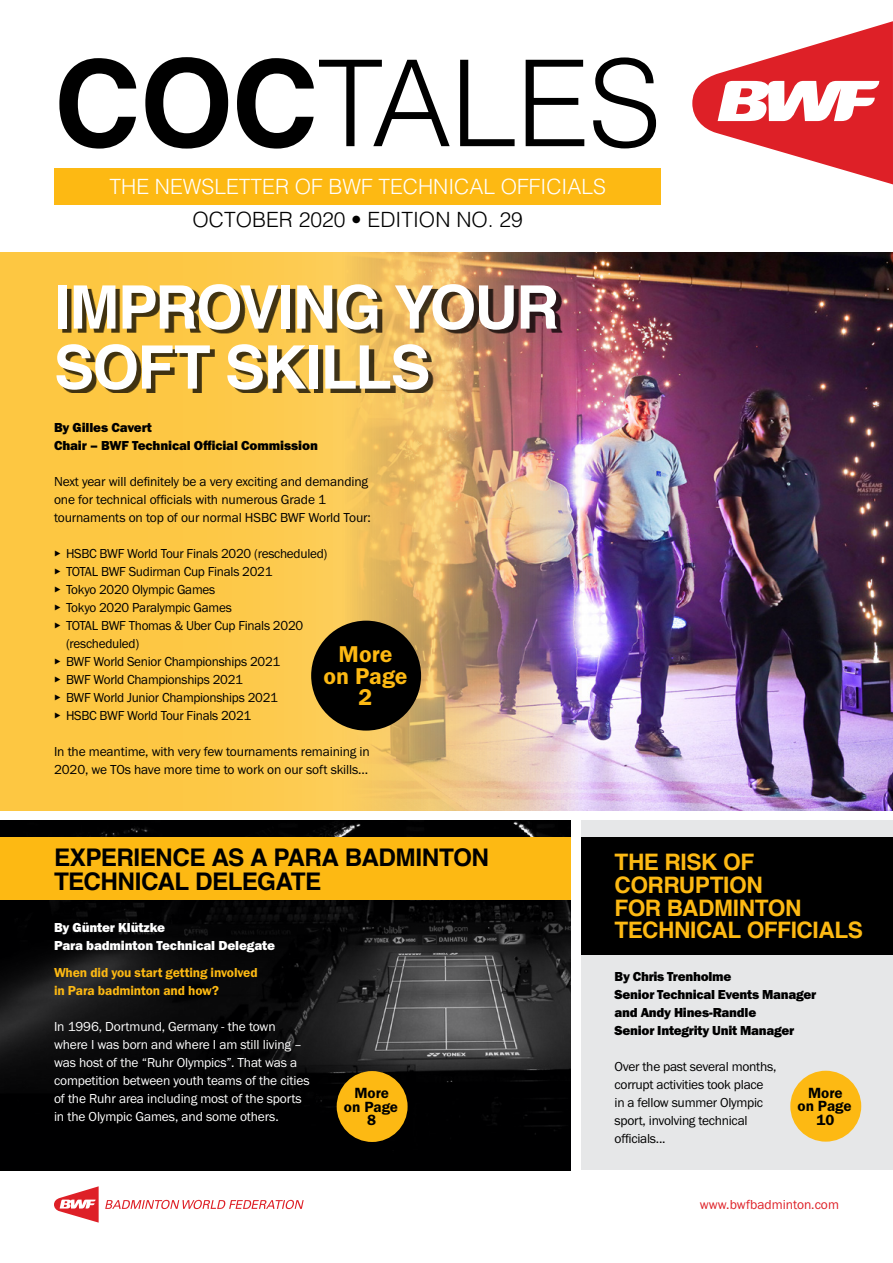
<style>
.page{position:relative;width:893px;height:1263px;background:#fff}
.page>*{position:absolute;margin:0;border:0;box-sizing:border-box;transform-origin:0 0}
.t1{font:300 120px "Helvetica";letter-spacing:-.01em;color:#000}
.t2{font:700 60px/60px "Helvetica";letter-spacing:-.025em;color:#fff}
.t3{font:700 24.3px/24.3px "Helvetica";letter-spacing:-.025em;color:#000}
.t4{font:23.7px/21px "Franklin Gothic URW Dem";color:#fdb913;text-align:center}
.t5{font:700 22.65px/22.6px "Helvetica";letter-spacing:-.02em;color:#fdb913}
.t6{font:300 21px "Helvetica";color:#fff}
.t7{font:300 21px "Helvetica";color:#000}
.t8{font:15.3px/13.6px "Franklin Gothic URW Dem";color:#000;text-align:center}
.t9{font:13.5px/18px "Franklin Gothic URW Boo";letter-spacing:-.02em;color:#000}
.t10{font:13.5px/18px "Franklin Gothic URW Boo";letter-spacing:-.01em;color:#fff}
.t11{font:13.5px/18px "Franklin Gothic URW Hea";letter-spacing:-.02em;color:#000}
.t12{font:13.5px/18px "Franklin Gothic URW Dem";letter-spacing:-.01em;color:#fdb913}
.t13{font:13.5px/18px "Franklin Gothic URW Hea";letter-spacing:-.01em;color:#fff}
.t14{font:13.5px "Franklin Gothic URW Boo";color:#de2027}
.s1{font-weight:700}
.s2{font-family:"Franklin Gothic URW Hea"}
</style>
<div class="page">
<img style="left:0;top:820px;width:570px;height:350px">
<div style="left:0;top:252px;width:893px;height:558px;background:#fdc743"></div>
<img style="left:274px;top:252px;width:619px;height:558px">
<svg style="left:692px;top:21px;width:201px;height:163px"></svg>
<div style="left:54px;top:168px;width:607px;height:37px;background:#fdb913"></div>
<div style="left:61px;top:287px;width:501px;height:106px;background:#000;opacity:.75"></div>
<div style="left:0;top:838px;width:570px;height:62px;background:#fdb913"></div>
<div style="left:337px;top:1071px;width:71px;height:71px;background:#fdb913;border-radius:50%"></div>
<div style="left:582px;top:820px;width:311px;height:350px;background:#e6e7e8"></div>
<div style="left:582px;top:837px;width:311px;height:117px;background:#000"></div>
<div style="left:311px;top:621px;width:110px;height:110px;background:#000;border-radius:50%"></div>
<div style="left:790px;top:1071px;width:71px;height:71px;background:#fdb913;border-radius:50%"></div>
<svg style="left:54px;top:1186px;width:45px;height:36px"></svg>
<svg style="left:105px;top:1200px;width:199px;height:9px"></svg>
<h1 class="t1" style="left:54px;top:29px;width:609px"><span class="s1">COC</span>TALES</h1>
<h3 class="t6" style="left:109px;top:173px;width:498px">THE NEWSLETTER OF BWF TECHNICAL OFFICIALS</h3>
<h3 class="t7" style="left:193px;top:207px;width:332px">OCTOBER 2020 • EDITION NO. 29</h3>
<h2 class="t2" style="left:54px;top:276px;width:507px">IMPROVING YOUR<br>SOFT SKILLS</h2>
<p class="t11" style="left:54px;top:418px;width:265px">By Gilles Cavert<br>Chair – BWF Technical Official Commission</p>
<p class="t9" style="left:54px;top:472px;width:318px">Next year will definitely be a very exciting and demanding one for technical officials with numerous Grade 1 tournaments on top of our normal HSBC BWF World Tour:</p>
<p class="t9" style="left:54px;top:544px;width:275px"><span class="s2">▸</span> HSBC BWF World Tour Finals 2020 (rescheduled)</p>
<p class="t9" style="left:54px;top:562px;width:220px"><span class="s2">▸</span> TOTAL BWF Sudirman Cup Finals 2021</p>
<p class="t9" style="left:54px;top:580px;width:163px"><span class="s2">▸</span> Tokyo 2020 Olympic Games</p>
<p class="t9" style="left:54px;top:598px;width:179px"><span class="s2">▸</span> Tokyo 2020 Paralympic Games</p>
<p class="t9" style="left:54px;top:616px;width:251px"><span class="s2">▸</span> TOTAL BWF Thomas &amp; Uber Cup Finals 2020</p>
<p class="t9" style="left:66px;top:634px;width:75px">(rescheduled)</p>
<p class="t9" style="left:54px;top:652px;width:228px"><span class="s2">▸</span> BWF World Senior Championships 2021</p>
<p class="t9" style="left:54px;top:670px;width:190px"><span class="s2">▸</span> BWF World Championships 2021</p>
<p class="t9" style="left:54px;top:688px;width:225px"><span class="s2">▸</span> BWF World Junior Championships 2021</p>
<p class="t9" style="left:54px;top:706px;width:199px"><span class="s2">▸</span> HSBC BWF World Tour Finals 2021</p>
<p class="t9" style="left:54px;top:742px;width:317px">In the meantime, with very few tournaments remaining in<br>2020, we TOs have more time to work on our soft skills…</p>
<h3 class="t4" style="left:324px;top:644px;width:85px">More on Page<br>2</h3>
<h3 class="t3" style="left:54px;top:844px;width:437px">EXPERIENCE AS A PARA BADMINTON<br>TECHNICAL DELEGATE</h3>
<p class="t13" style="left:54px;top:918px;width:223px">By Günter Klützke<br>Para badminton Technical Delegate</p>
<p class="t12" style="left:54px;top:963px;width:205px">When did you start getting involved in Para badminton and how?</p>
<p class="t10" style="left:54px;top:1017px;width:257px">In 1996, Dortmund, Germany - the town where I was born and where I am still living – was host of the “Ruhr Olympics”. That was a competition between youth teams of the cities of the Ruhr area including most of the sports in the Olympic Games, and some others.</p>
<p class="t8" style="left:344px;top:1086px;width:56px">More on Page<br>8</p>
<h3 class="t5" style="left:615px;top:850px;width:250px">THE RISK OF<br>CORRUPTION<br>FOR BADMINTON<br>TECHNICAL OFFICIALS</h3>
<p class="t11" style="left:615px;top:967px;width:203px">By Chris Trenholme<br>Senior Technical Events Manager and Andy Hines-Randle<br>Senior Integrity Unit Manager</p>
<p class="t9" style="left:615px;top:1057px;width:163px">Over the past several months, corrupt activities took place in a fellow summer Olympic sport, involving technical officials...</p>
<p class="t8" style="left:798px;top:1085px;width:56px">More on Page<br>10</p>
<p class="t14" style="left:700px;top:1196px;width:141px">www.bwfbadminton.com</p>
</div>
